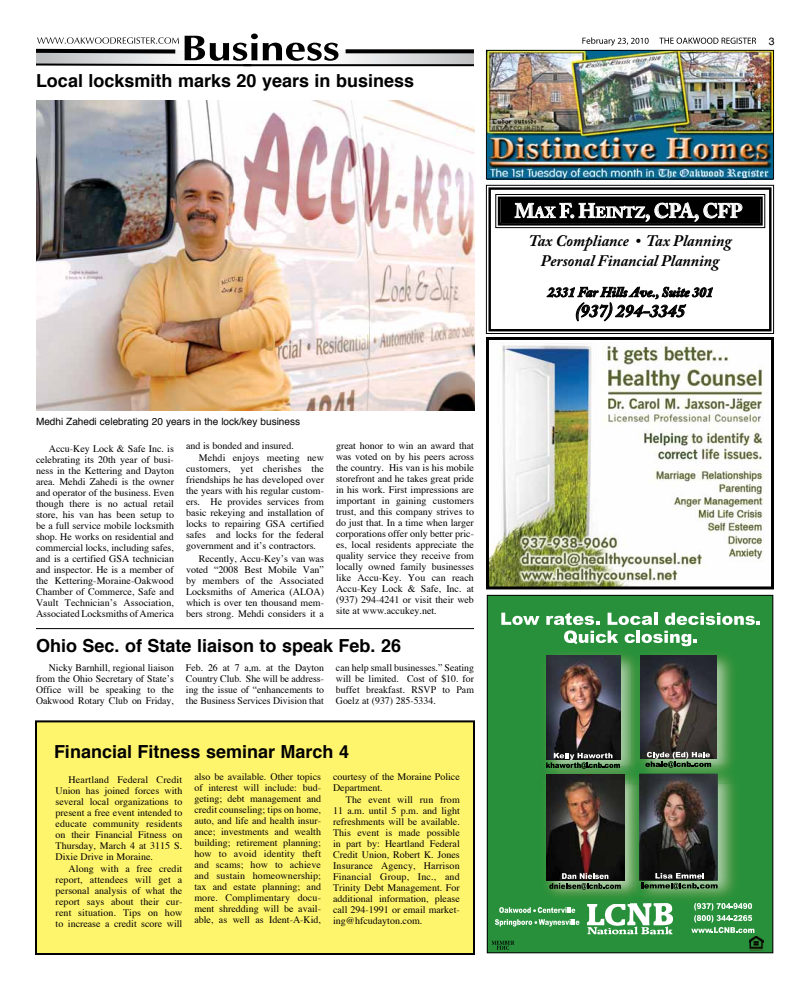
<style>
.page{position:relative;width:810px;height:990px;background:#fff}
.page>*{position:absolute;margin:0;border:0;box-sizing:border-box;transform-origin:0 0}
.t1{font:700 20px "Adobe Caslon Pro";color:#fff}
.t2{font:700 18px "Helvetica";color:#000}
.t3{font:italic 700 18px "Adobe Caslon Pro";color:#000}
.t4{font:italic 700 16px/19.2px "Adobe Caslon Pro";color:#000;text-align:center}
.t5{font:italic 700 14px "Adobe Caslon Pro";color:#000}
.t6{font:10.5px "Helvetica";color:#000}
.t7{font:10px/11px "Times";color:#000;text-align:justify}
.t8{font:10px "Helvetica";color:#000}
.s1{font-size:15px}
</style>
<div class="page">
<svg style="left:582px;top:37px;width:174px;height:9px"></svg>
<div style="left:36px;top:721px;width:438px;height:233px;background:#fff56d"></div>
<div style="left:35px;top:720px;width:440px;height:235px;border:2px solid #000"></div>
<div style="left:487px;top:595px;width:286px;height:358px;background:#28903b"></div>
<div style="left:487px;top:595px;width:286px;height:358px;border:1px solid #000"></div>
<svg style="left:501px;top:613px;width:39px;height:12px"></svg>
<svg style="left:587px;top:904px;width:86px;height:31px"></svg>
<img style="left:545px;top:654px;width:68px;height:109px">
<img style="left:546px;top:655px;width:74px;height:98px">
<img style="left:632px;top:654px;width:101px;height:111px">
<svg style="left:546px;top:613px;width:214px;height:34px"></svg>
<img style="left:641px;top:655px;width:75px;height:104px">
<img style="left:647px;top:765px;width:88px;height:141px">
<img style="left:653px;top:903px;width:19px;height:3px">
<img style="left:629px;top:903px;width:22px;height:3px">
<img style="left:639px;top:774px;width:79px;height:99px">
<img style="left:749px;top:936px;width:14px;height:15px">
<svg style="left:492px;top:941px;width:22px;height:9px"></svg>
<svg style="left:691px;top:903px;width:63px;height:30px"></svg>
<img style="left:545px;top:766px;width:84px;height:131px">
<svg style="left:546px;top:753px;width:74px;height:16px"></svg>
<img style="left:629px;top:784px;width:18px;height:114px">
<img style="left:629px;top:774px;width:10px;height:10px">
<svg style="left:629px;top:752px;width:82px;height:22px;background:#568356"></svg>
<svg style="left:642px;top:873px;width:76px;height:16px"></svg>
<img style="left:547px;top:774px;width:77px;height:107px">
<svg style="left:549px;top:873px;width:72px;height:17px"></svg>
<svg style="left:499px;top:907px;width:76px;height:6px"></svg>
<svg style="left:495px;top:919px;width:84px;height:7px"></svg>
<img style="left:490px;top:343px;width:274px;height:242px">
<div style="left:486px;top:337px;width:288px;height:252px;border:3px solid #000"></div>
<svg style="left:486px;top:184px;width:288px;height:150px"></svg>
<div style="left:488px;top:187px;width:284px;height:144px;border:2px solid #000"></div>
<svg style="left:495px;top:194px;width:271px;height:34px;background:#3c3c3c"></svg>
<svg style="left:546px;top:282px;width:167px;height:48px"></svg>
<div style="left:329px;top:50px;width:145px;height:16px;background:linear-gradient(to right,#fbfafb,#bfc2c4)"></div>
<hr style="left:243px;top:64px;width:231px;height:2px;background:#000">
<svg style="left:346px;top:49px;width:128px;height:4px"></svg>
<svg style="left:36px;top:34px;width:302px;height:33px"></svg>
<img style="left:488px;top:52px;width:284px;height:126px">
<div style="left:486px;top:50px;width:288px;height:130px;border:1px solid #000"></div>
<img style="left:36px;top:101px;width:439px;height:310px">
<hr style="left:36px;top:628px;width:438px;height:1px;background:#000">
<h2 class="t2" style="left:36px;top:66px;width:380px">Local locksmith marks 20 years in business</h2>
<p class="t6" style="left:769px;top:33px;width:7px">3</p>
<p class="t8" style="left:36px;top:413px;width:266px">Medhi Zahedi celebrating 20 years in the lock/key business</p>
<p class="t7" style="left:36px;top:443px;width:140px;text-indent:13px">Accu-Key Lock &amp; Safe Inc. is celebrating its 20th year of busi&shy;ness in the Kettering and Dayton area. Mehdi Zahedi is the owner and operator of the business. Even though there is no actual retail store, his van has been setup to be a full service mobile locksmith shop. He works on residential and commercial locks, including safes, and is a certified GSA technician and inspector. He is a member of the Kettering-Moraine-Oakwood Chamber of Commerce, Safe and Vault Technician’s Association, Associated Locksmiths of America</p>
<p class="t7" style="left:199px;top:439px;width:127px;line-height:12.5px;text-indent:-13px">and is bonded and insured.<br>Mehdi enjoys meeting new</p>
<p class="t7" style="left:186px;top:464px;width:140px">customers, yet cherishes the friendships he has developed over the years with his regular custom&shy;ers. He provides services from basic rekeying and installation of locks to repairing GSA certified safes and locks for the federal government and it’s contractors.</p>
<p class="t7" style="left:186px;top:553px;width:140px;text-indent:13px">Recently, Accu-Key’s van was voted “2008 Best Mobile Van” by members of the Associated Locksmiths of America (ALOA) which is over ten thousand mem&shy;bers strong. Mehdi considers it a</p>
<p class="t7" style="left:336px;top:440px;width:140px">great honor to win an award that was voted on by his peers across the country. His van is his mobile storefront and he takes great pride in his work. First impressions are important in gaining customers trust, and this company strives to do just that. In a time when larger corporations offer only better pric&shy;es, local residents appreciate the quality service they receive from locally owned family businesses like Accu-Key. You can reach Accu-Key Lock &amp; Safe, Inc. at (937) 294-4241 or visit their web site at www.accukey.net.</p>
<h2 class="t2" style="left:36px;top:632px;width:367px">Ohio Sec. of State liaison to speak Feb. 26</h2>
<p class="t7" style="left:36px;top:663px;width:140px;text-indent:13px">Nicky Barnhill, regional liaison from the Ohio Secretary of State’s Office will be speaking to the Oakwood Rotary Club on Friday,</p>
<p class="t7" style="left:186px;top:663px;width:140px">Feb. 26 at 7 a,m. at the Dayton Country Club. She will be address&shy;ing the issue of “enhancements to the Business Services Division that</p>
<p class="t7" style="left:336px;top:663px;width:140px">can help small businesses.” Seating will be limited. Cost of $10. for buffet breakfast. RSVP to Pam Goelz at (937) 285-5334.</p>
<h2 class="t2" style="left:54px;top:737px;width:297px">Financial Fitness seminar March 4</h2>
<p class="t7" style="left:56px;top:774px;width:128px;text-indent:13px">Heartland Federal Credit Union has joined forces with several local organizations to present a free event intended to educate community residents on their Financial Fitness on Thursday, March 4 at 3115 S.<br>Dixie Drive in Moraine.</p>
<p class="t7" style="left:56px;top:864px;width:128px;text-indent:13px">Along with a free credit report, attendees will get a personal analysis of what the report says about their cur&shy;rent situation. Tips on how to increase a credit score will</p>
<p class="t7" style="left:194px;top:772px;width:128px">also be available. Other topics of interest will include: bud&shy;geting; debt management and credit counseling; tips on home, auto, and life and health insur&shy;ance; investments and wealth building; retirement planning; how to avoid identity theft and scams; how to achieve and sustain homeownership; tax and estate planning; and more. Complimentary docu&shy;ment shredding will be avail&shy;able, as well as Ident-A-Kid,</p>
<p class="t7" style="left:333px;top:772px;width:128px">courtesy of the Moraine Police<br>Department.</p>
<p class="t7" style="left:333px;top:795px;width:128px;text-indent:13px">The event will run from 11 a.m. until 5 p.m. and light refreshments will be available.<br>This event is made possible in part by: Heartland Federal Credit Union, Robert K. Jones Insurance Agency, Harrison Financial Group, Inc., and Trinity Debt Management. For additional information, please call 294-1991 or email market&shy;ing@hfcudayton.com.</p>
<h1 class="t1" style="left:515px;top:199px;width:229px">M<span class="s1">AX</span> F. H<span class="s1">EINTZ</span>, CPA, CFP</h1>
<h3 class="t4" style="left:529px;top:231px;width:205px">Tax Compliance • Tax Planning<br>Personal Financial Planning</h3>
<h3 class="t5" style="left:548px;top:284px;width:167px">2331 Far Hills Ave., Suite 301</h3>
<h2 class="t3" style="left:575px;top:300px;width:111px">(937) 294-3345</h2>
</div>
